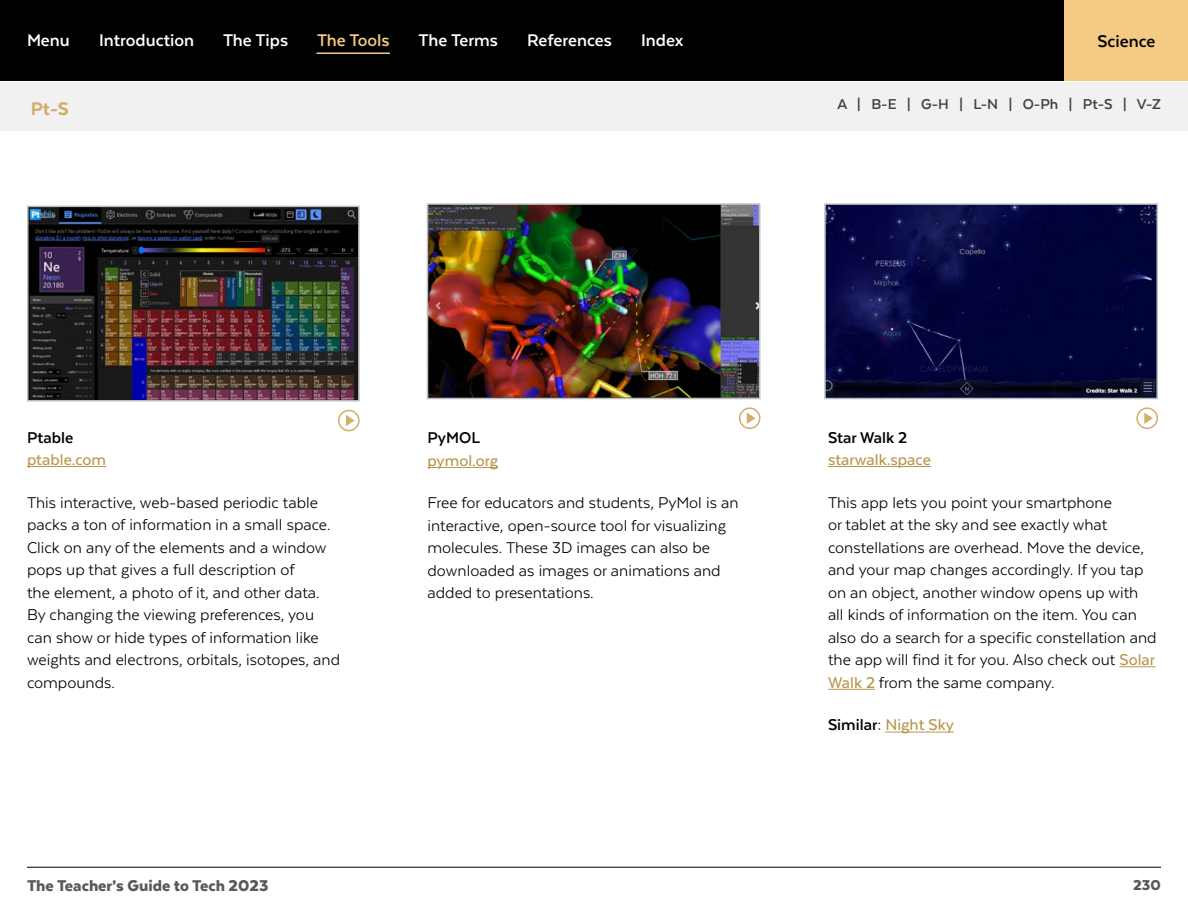
<style>
.page{position:relative;width:1188px;height:918px;background:#fff}
.page>*{position:absolute;margin:0;border:0;box-sizing:border-box;transform-origin:0 0}
.t1{font:800 21px "Texta";color:#d2ae68}
.t2{font:700 19.5px "Texta";color:#fff}
.t3{font:700 19.5px "Texta";color:#f4ca85}
.t4{font:700 19.5px "Texta";color:#000}
.t5{font:18px/22.5px "Texta";color:#000}
.t6{font:700 18px "Texta";color:#000}
.t7{font:500 18px "Texta";color:#b8954b}
.t8{font:900 18px "Texta";color:#58595b}
.t9{font:700 16.5px "Texta";color:#414042}
.t10{font:900 16.5px "Texta";color:#58595b}
.s1{font-weight:500;color:#b8954b}
</style>
<div class="page">
<div style="left:0;top:0;width:1188px;height:81px;background:#000"></div>
<hr style="left:27px;top:867px;width:1134px;height:1px;background:#000">
<hr style="left:317px;top:52px;width:73px;height:2px;background:#f4ca85">
<img style="left:827px;top:206px;width:328px;height:190px">
<div style="left:824px;top:203px;width:334px;height:196px;border:2px solid #bcbec0"></div>
<svg style="left:1137px;top:408px;width:20px;height:20px"></svg>
<div style="left:1136px;top:407px;width:22px;height:22px;border:2px solid #d2ae68;border-radius:50%"></div>
<svg style="left:1144px;top:413px;width:9px;height:11px"></svg>
<hr style="left:27px;top:466px;width:79px;height:1px;background:#b8954b">
<hr style="left:428px;top:467px;width:70px;height:1px;background:#b8954b">
<hr style="left:828px;top:466px;width:103px;height:1px;background:#b8954b">
<hr style="left:1120px;top:666px;width:35px;height:1px;background:#b8954b">
<hr style="left:828px;top:689px;width:47px;height:1px;background:#b8954b">
<hr style="left:885px;top:732px;width:69px;height:1px;background:#b8954b">
<img style="left:30px;top:209px;width:327px;height:190px">
<div style="left:27px;top:206px;width:333px;height:196px;border:2px solid #bcbec0"></div>
<svg style="left:339px;top:410px;width:20px;height:21px"></svg>
<div style="left:338px;top:410px;width:22px;height:21px;border:2px solid #d2ae68;border-radius:50%"></div>
<svg style="left:346px;top:415px;width:9px;height:11px"></svg>
<img style="left:430px;top:206px;width:327px;height:190px">
<div style="left:427px;top:203px;width:333px;height:196px;border:2px solid #bcbec0"></div>
<svg style="left:740px;top:408px;width:20px;height:20px"></svg>
<div style="left:739px;top:407px;width:21px;height:22px;border:2px solid #d2ae68;border-radius:50%"></div>
<svg style="left:747px;top:413px;width:9px;height:11px"></svg>
<div style="left:0;top:82px;width:1188px;height:49px;background:#f1f1f2"></div>
<div style="left:1065px;top:0;width:123px;height:81px;background:#f4ca85"></div>
<p class="t2" style="left:27px;top:30px;width:44px">Menu</p>
<p class="t2" style="left:99px;top:30px;width:97px">Introduction</p>
<p class="t2" style="left:223px;top:30px;width:67px">The Tips</p>
<p class="t3" style="left:317px;top:30px;width:74px">The Tools</p>
<p class="t2" style="left:419px;top:30px;width:81px">The Terms</p>
<p class="t2" style="left:527px;top:30px;width:86px">References</p>
<p class="t2" style="left:641px;top:30px;width:44px">Index</p>
<p class="t4" style="left:1097px;top:31px;width:60px">Science</p>
<p class="t1" style="left:31px;top:98px;width:40px">Pt-S</p>
<p class="t9" style="left:837px;top:96px;width:325px">A | B-E | G-H | L-N | O-Ph | Pt-S | V-Z</p>
<p class="t6" style="left:27px;top:429px;width:48px">Ptable</p>
<p class="t7" style="left:27px;top:450px;width:81px">ptable.com</p>
<p class="t5" style="left:27px;top:491px;width:315px">This interactive, web-based periodic table packs a ton of information in a small space.<br>Click on any of the elements and a window pops up that gives a full description of<br>the element, a photo of it, and other data.<br>By changing the viewing preferences, you can show or hide types of information like weights and electrons, orbitals, isotopes, and compounds.</p>
<p class="t6" style="left:428px;top:429px;width:54px">PyMOL</p>
<p class="t7" style="left:428px;top:451px;width:72px">pymol.org</p>
<p class="t5" style="left:428px;top:492px;width:313px">Free for educators and students, PyMol is an interactive, open-source tool for visualizing molecules. These 3D images can also be downloaded as images or animations and added to presentations.</p>
<p class="t6" style="left:828px;top:429px;width:81px">Star Walk 2</p>
<p class="t7" style="left:828px;top:450px;width:104px">starwalk.space</p>
<p class="t5" style="left:828px;top:491px;width:330px">This app lets you point your smartphone<br>or tablet at the sky and see exactly what constellations are overhead. Move the device, and your map changes accordingly. If you tap on an object, another window opens up with all kinds of information on the item. You can also do a search for a specific constellation and the app will find it for you. Also check out <span class="s1">Solar Walk 2</span> from the same company.</p>
<p class="t6" style="left:828px;top:716px;width:127px">Similar: <span class="s1">Night Sky</span></p>
<p class="t8" style="left:27px;top:877px;width:243px">The Teacher’s Guide to Tech 2023</p>
<p class="t10" style="left:1133px;top:877px;width:29px">230</p>
</div>
